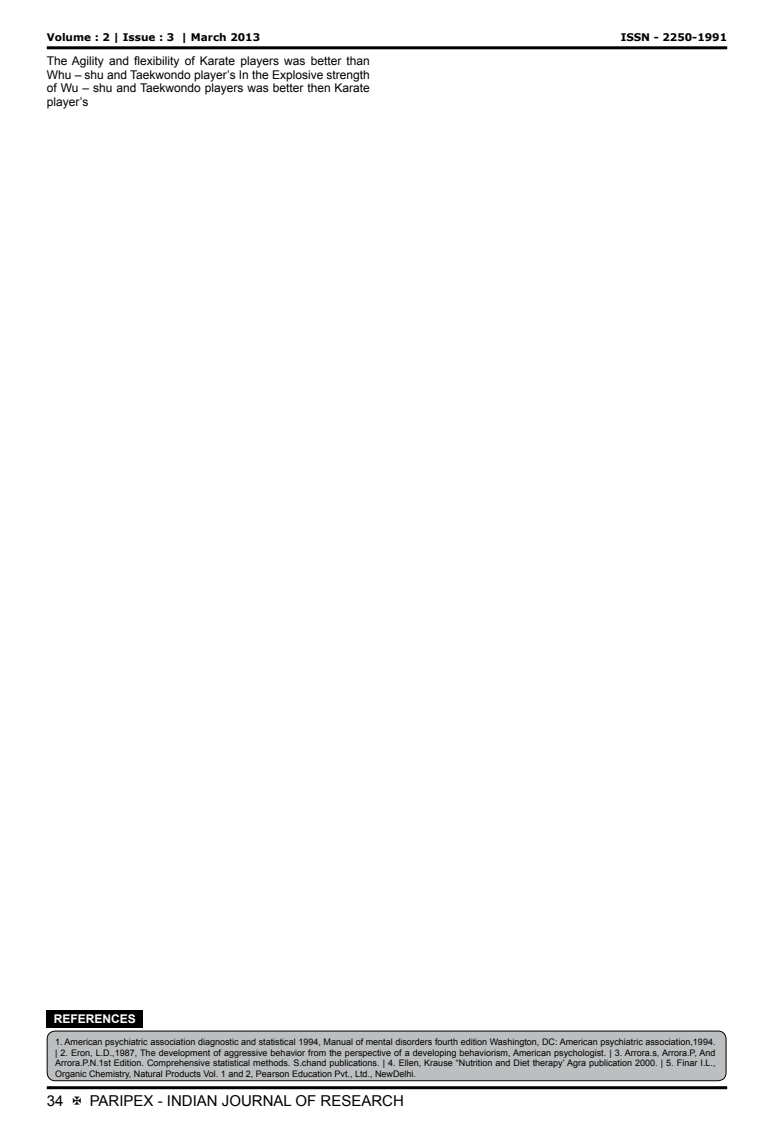
<style>
.page{position:relative;width:774px;height:1136px;background:#fff}
.page>*{position:absolute;margin:0;border:0;box-sizing:border-box;transform-origin:0 0}
.t1{font:15px "Arial";color:#000}
.t2{font:12px/13.5px "Arial";color:#000;text-align:justify}
.t3{font:700 12px "Arial";color:#fff}
.t4{font:700 10.5px "Verdana";color:#000}
.t5{font:9px/10.5px "Arial";color:#000;text-align:justify}
</style>
<div class="page">
<hr style="left:47px;top:46px;width:680px;height:3px;background:#000">
<hr style="left:47px;top:1086px;width:680px;height:3px;background:#000">
<div style="left:47px;top:1030px;width:679px;height:50px;background:#bcbec0;border-radius:8px"></div>
<div style="left:47px;top:1030px;width:679px;height:50px;border:1px solid #000;border-radius:8px"></div>
<div style="left:47px;top:1010px;width:96px;height:17px;background:#000"></div>
<p class="t4" style="left:47px;top:33px;width:215px">Volume : 2 | Issue : 3 | March 2013</p>
<p class="t4" style="left:621px;top:33px;width:108px">ISSN - 2250-1991</p>
<h2 class="t2" style="left:47px;top:54px;width:325px">The Agility and flexibility of Karate players was better than Whu – shu and Taekwondo player’s In the Explosive strength of Wu – shu and Taekwondo players was better then Karate player’s</h2>
<h2 class="t3" style="left:54px;top:1014px;width:84px">REFERENCES</h2>
<p class="t5" style="left:55px;top:1037px;width:662px">1. American psychiatric association diagnostic and statistical 1994, Manual of mental disorders fourth edition Washington, DC: American psychiatric association,1994. | 2. Eron, L.D.,1987, The development of aggressive behavior from the perspective of a developing behaviorism, American psychologist. | 3. Arrora.s, Arrora.P, And Arrora.P.N.1st Edition. Comprehensive statistical methods. S.chand publications. | 4. Ellen, Krause “Nutrition and Diet therapy’ Agra publication 2000. | 5. Finar I.L., Organic Chemistry, Natural Products Vol. 1 and 2, Pearson Education Pvt., Ltd., NewDelhi.</p>
<h1 class="t1" style="left:47px;top:1094px;width:18px">34</h1>
<h1 class="t1" style="left:90px;top:1094px;width:316px">PARIPEX - INDIAN JOURNAL OF RESEARCH</h1>
</div>
